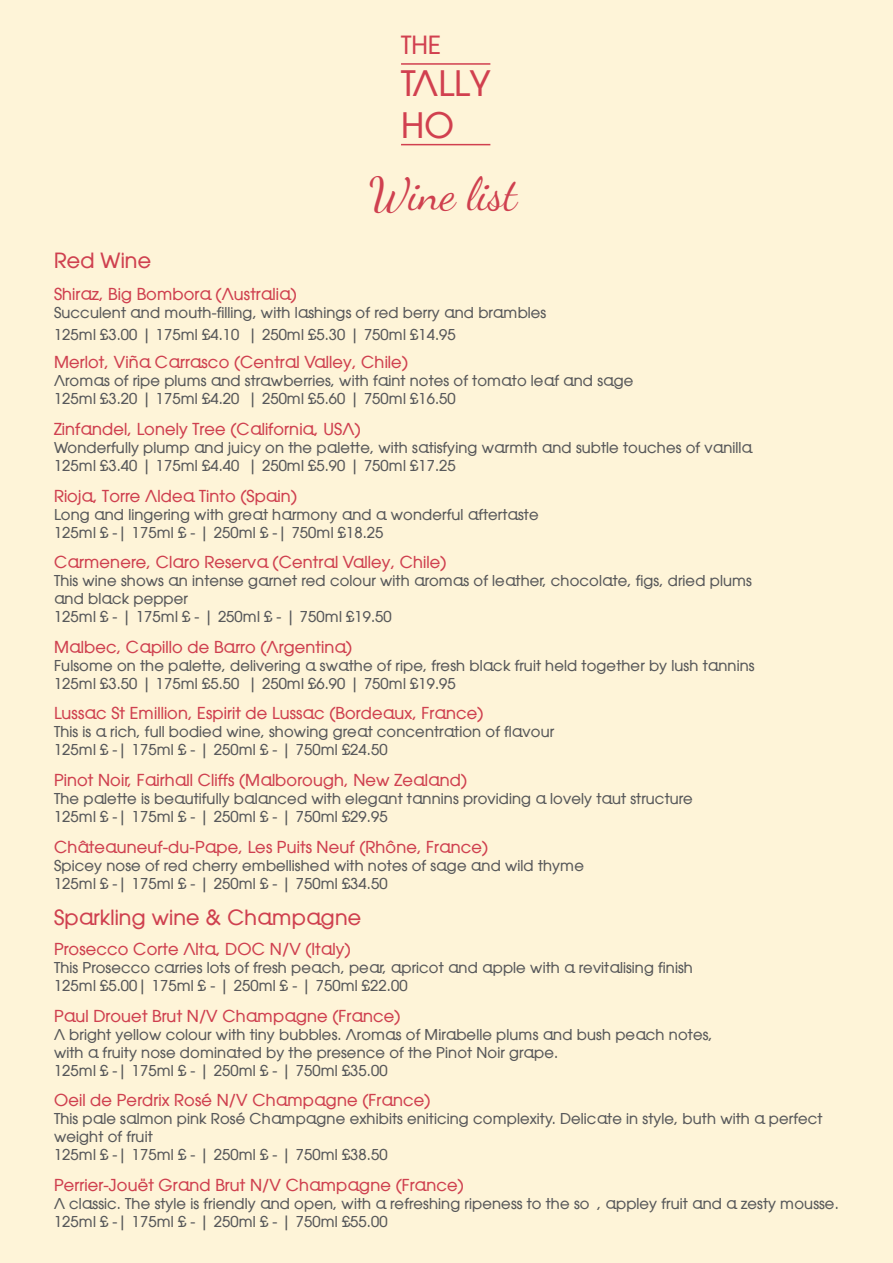
<style>
.page{position:relative;width:893px;height:1263px;background:#fef4d8}
.page>*{position:absolute;margin:0;border:0;box-sizing:border-box;transform-origin:0 0}
.t1{font:45px "Dancing Script";color:#cf404f}
.t2{font:35.1px/42.2px "Aovel Cool";color:#d1404f}
.t3{font:25.05px "Aovel Cool";color:#d1404f}
.t4{font:21px "Aovel Cool";color:#cf404f}
.t5{font:16.5px "Aovel Cool";color:#cf404f}
.t6{font:15px/18px "Aovel Cool";color:#57585a}
</style>
<div class="page">
<hr style="left:401px;top:144px;width:89px;height:1px;background:#d1404f">
<hr style="left:401px;top:63px;width:89px;height:2px;background:#d1404f">
<p class="t3" style="left:401px;top:30px;width:42px">THE</p>
<p class="t2" style="left:401px;top:62px;width:91px">TALLY<br>HO</p>
<p class="t1" style="left:369px;top:160px;width:149px">Wine list</p>
<p class="t4" style="left:54px;top:248px;width:99px">Red Wine</p>
<p class="t5" style="left:54px;top:284px;width:244px">Shiraz, Big Bombora (Australia)</p>
<p class="t6" style="left:54px;top:302px;width:494px;line-height:21.6px">Succulent and mouth-filling, with lashings of red berry and brambles<br>125ml £3.00 | 175ml £4.10 | 250ml £5.30 | 750ml £14.95</p>
<p class="t5" style="left:54px;top:353px;width:356px">Merlot, Viña Carrasco (Central Valley, Chile)</p>
<p class="t6" style="left:54px;top:372px;width:581px">Aromas of ripe plums and strawberries, with faint notes of tomato leaf and sage<br>125ml £3.20 | 175ml £4.20 | 250ml £5.60 | 750ml £16.50</p>
<p class="t5" style="left:54px;top:419px;width:308px">Zinfandel, Lonely Tree (California, USA)</p>
<p class="t6" style="left:54px;top:439px;width:700px">Wonderfully plump and juicy on the palette, with satisfying warmth and subtle touches of vanilla<br>125ml £3.40 | 175ml £4.40 | 250ml £5.90 | 750ml £17.25</p>
<p class="t5" style="left:54px;top:486px;width:245px">Rioja, Torre Aldea Tinto (Spain)</p>
<p class="t6" style="left:54px;top:505px;width:486px">Long and lingering with great harmony and a wonderful aftertaste<br>125ml £ -| 175ml £ - | 250ml £ -| 750ml £18.25</p>
<p class="t5" style="left:54px;top:552px;width:394px">Carmenere, Claro Reserva (Central Valley, Chile)</p>
<p class="t6" style="left:54px;top:572px;width:699px">This wine shows an intense garnet red colour with aromas of leather, chocolate, figs, dried plums and black pepper<br>125ml £ - | 175ml £ - | 250ml £ - | 750ml £19.50</p>
<p class="t5" style="left:54px;top:637px;width:300px">Malbec, Capillo de Barro (Argentina)</p>
<p class="t6" style="left:54px;top:656px;width:702px">Fulsome on the palette, delivering a swathe of ripe, fresh black fruit held together by lush tannins<br>125ml £3.50 | 175ml £5.50 | 250ml £6.90 | 750ml £19.95</p>
<p class="t5" style="left:54px;top:704px;width:431px">Lussac St Emillion, Espirit de Lussac (Bordeaux, France)</p>
<p class="t6" style="left:54px;top:723px;width:502px">This is a rich, full bodied wine, showing great concentration of flavour<br>125ml £ -| 175ml £ - | 250ml £ - | 750ml £24.50</p>
<p class="t5" style="left:54px;top:770px;width:415px">Pinot Noir, Fairhall Cliffs (Malborough, New Zealand)</p>
<p class="t6" style="left:54px;top:790px;width:640px">The palette is beautifully balanced with elegant tannins providing a lovely taut structure<br>125ml £ -| 175ml £ - | 250ml £ - | 750ml £29.95</p>
<p class="t5" style="left:54px;top:837px;width:436px">Châteauneuf-du-Pape, Les Puits Neuf (Rhône, France)</p>
<p class="t6" style="left:54px;top:856px;width:532px">Spicey nose of red cherry embellished with notes of sage and wild thyme<br>125ml £ -| 175ml £ - | 250ml £ - | 750ml £34.50</p>
<p class="t4" style="left:54px;top:905px;width:309px">Sparkling wine &amp; Champagne</p>
<p class="t5" style="left:54px;top:939px;width:298px">Prosecco Corte Alta, DOC N/V (Italy)</p>
<p class="t6" style="left:54px;top:959px;width:641px">This Prosecco carries lots of fresh peach, pear, apricot and apple with a revitalising finish<br>125ml £5.00| 175ml £ - | 250ml £ - | 750ml £22.00</p>
<p class="t5" style="left:54px;top:1006px;width:348px">Paul Drouet Brut N/V Champagne (France)</p>
<p class="t6" style="left:54px;top:1025px;width:660px">A bright yellow colour with tiny bubbles. Aromas of Mirabelle plums and bush peach notes, with a fruity nose dominated by the presence of the Pinot Noir grape.<br>125ml £ -| 175ml £ - | 250ml £ - | 750ml £35.00</p>
<p class="t5" style="left:54px;top:1091px;width:378px">Oeil de Perdrix Rosé N/V Champagne (France)</p>
<p class="t6" style="left:54px;top:1110px;width:770px">This pale salmon pink Rosé Champagne exhibits eniticing complexity. Delicate in style, buth with a perfect weight of fruit<br>125ml £ -| 175ml £ - | 250ml £ - | 750ml £38.50</p>
<p class="t5" style="left:54px;top:1175px;width:411px">Perrier-Jouët Grand Brut N/V Champagne (France)</p>
<p class="t6" style="left:54px;top:1195px;width:786px">A classic. The style is friendly and open, with a refreshing ripeness to the soft, appley fruit and a zesty mousse.<br>125ml £ -| 175ml £ - | 250ml £ - | 750ml £55.00</p>
</div>
